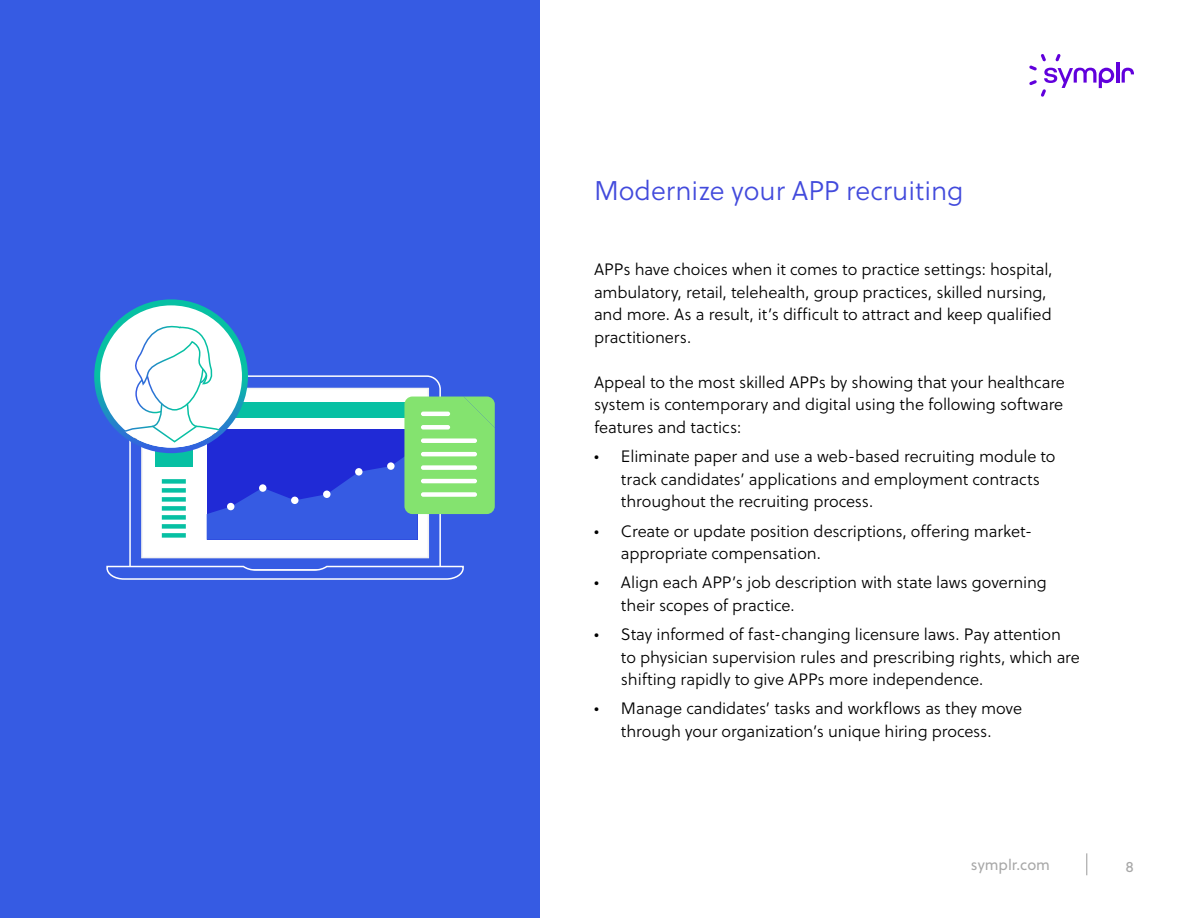
<style>
.page{position:relative;width:1188px;height:918px;background:#fff}
.page>*{position:absolute;margin:0;border:0;box-sizing:border-box;transform-origin:0 0}
.t1{font:27px "Soleil Lt";color:#424adc}
.t2{font:16.5px/22.5px "Soleil Lt";letter-spacing:-.005em;color:#000}
.t3{font:15px "Soleil";color:#a8a8a8}
</style>
<div class="page">
<div style="left:0;top:0;width:540px;height:918px;background:#365be3"></div>
<svg style="left:129px;top:540px;width:312px;height:24px"></svg>
<svg style="left:106px;top:564px;width:358px;height:16px"></svg>
<div style="left:141px;top:540px;width:288px;height:18px;background:#fff"></div>
<svg style="left:97px;top:302px;width:148px;height:148px"></svg>
<svg style="left:97px;top:322px;width:398px;height:218px"></svg>
<svg style="left:1086px;top:853px;width:1px;height:22px"></svg>
<hr style="left:1116px;top:62px;width:3px;height:21px;background:#6100dc">
<svg style="left:1122px;top:68px;width:12px;height:15px"></svg>
<svg style="left:1029px;top:54px;width:85px;height:43px"></svg>
<h1 class="t1" style="left:594px;top:172px;width:371px">Modernize your APP recruiting</h1>
<p class="t2" style="left:594px;top:258px;width:460px">APPs have choices when it comes to practice settings: hospital, ambulatory, retail, telehealth, group practices, skilled nursing, and more. As a result, it’s difficult to attract and keep qualified practitioners.</p>
<p class="t2" style="left:594px;top:371px;width:473px;text-align:justify">Appeal to the most skilled APPs by showing that your healthcare system is contemporary and digital using the following software features and tactics:</p>
<p class="t2" style="left:621px;top:445px;width:436px;text-indent:-27px">• Eliminate paper and use a web-based recruiting module to track candidates’ applications and employment contracts throughout the recruiting process.</p>
<p class="t2" style="left:621px;top:519px;width:413px;text-indent:-27px">• Create or update position descriptions, offering market&shy;appropriate compensation.</p>
<p class="t2" style="left:621px;top:571px;width:427px;text-indent:-27px">• Align each APP’s job description with state laws governing their scopes of practice.</p>
<p class="t2" style="left:621px;top:623px;width:460px;text-indent:-27px">• Stay informed of fast-changing licensure laws. Pay attention to physician supervision rules and prescribing rights, which are shifting rapidly to give APPs more independence.</p>
<p class="t2" style="left:594px;top:697px;width:430px;text-align:center">• Manage candidates’ tasks and workflows as they move through your organization’s unique hiring process.</p>
<p class="t3" style="left:971px;top:854px;width:81px">symplr.com</p>
<p class="t3" style="left:1126px;top:856px;width:10px">8</p>
</div>
